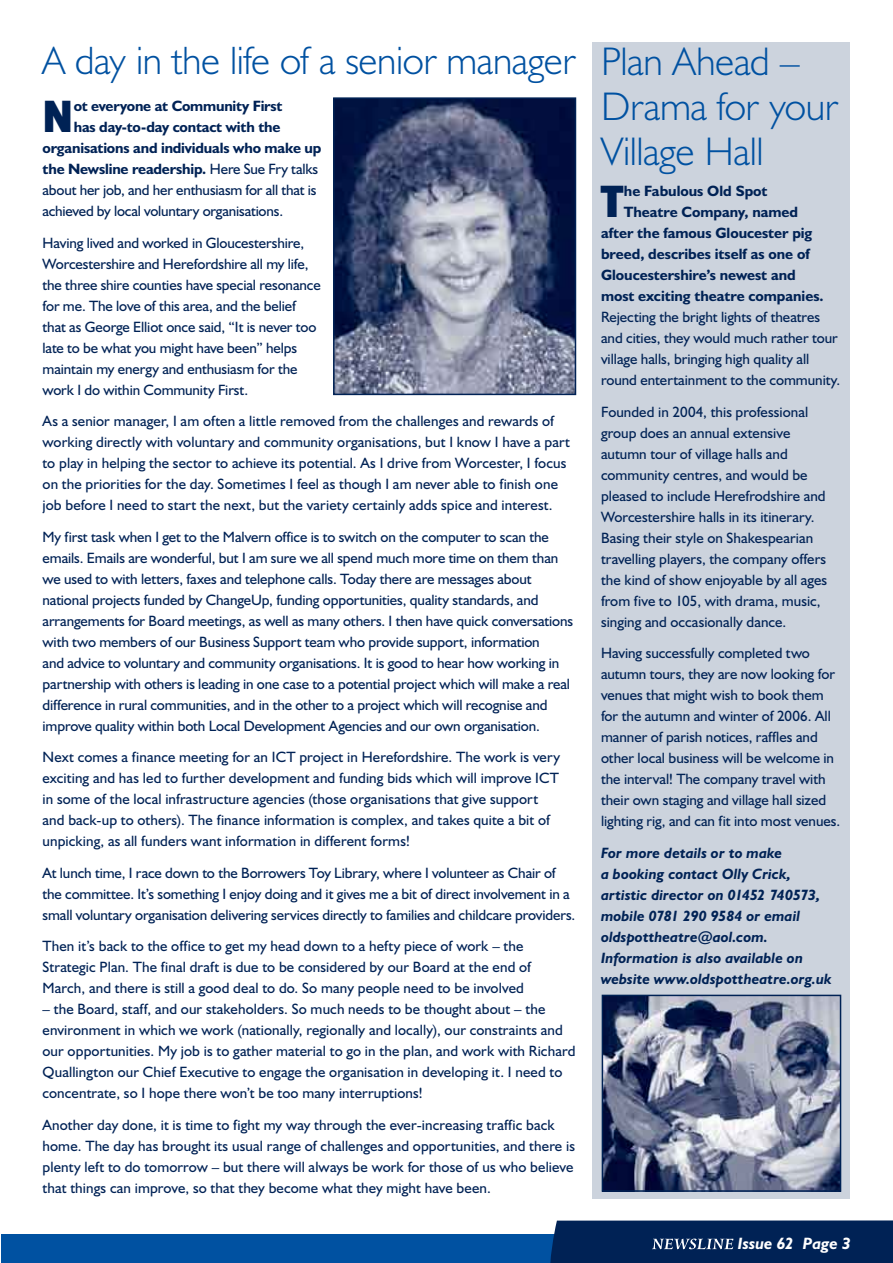
<style>
.page{position:relative;width:893px;height:1263px;background:#fff}
.page>*{position:absolute;margin:0;border:0;box-sizing:border-box;transform-origin:0 0}
.t1{font:700 condensed 45.75px "Humanist 521 BT Xtra";color:#025}
.t2{font:300 40.2px/45px "Humanist 521 BT";letter-spacing:-.01em;color:#0051a1}
.t3{font:300 39.75px "Humanist 521 BT";letter-spacing:-.01em;color:#0051a1}
.t4{font:italic 700 16.5px "Humanist 521 BT";color:#fff}
.t5{font:15px/21px "Humanist 521 BT";color:#025}
.t6{font:700 15px "Humanist 521 BT";letter-spacing:-.005em;color:#025}
.t7{font:italic 700 15px/21px "Humanist 521 BT";letter-spacing:.005em;color:#025}
.s1{font-size:40.2px}
.s2{font-weight:400}
</style>
<div class="page">
<div style="left:1px;top:1234px;width:892px;height:29px;background:#0051a1"></div>
<div style="left:592px;top:43px;width:258px;height:1156px;background:#ccd3dd"></div>
<svg style="left:550px;top:1220px;width:343px;height:43px;background:#092a5b"></svg>
<img style="left:336px;top:100px;width:237px;height:292px">
<div style="left:333px;top:97px;width:243px;height:298px;border:2px solid #025"></div>
<img style="left:605px;top:998px;width:233px;height:191px">
<div style="left:602px;top:995px;width:239px;height:197px;border:2px solid #025"></div>
<h3 class="t3" style="left:43px;top:36px;width:759px">A day in the life of a senior manager <span class="s1">Plan Ahead –</span></h3>
<h2 class="t2" style="left:601px;top:83px;width:239px">Drama for your<br>Village Hall</h2>
<h1 class="t1" style="left:601px;top:173px;width:24px">T</h1>
<p class="t6" style="left:624px;top:182px;width:145px">he Fabulous Old Spot</p>
<h1 class="t1" style="left:43px;top:88px;width:32px">N</h1>
<p class="t6" style="left:74px;top:97px;width:210px">ot everyone at Community First</p>
<p class="t6" style="left:74px;top:118px;width:208px">has day-to-day contact with the</p>
<p class="t6" style="left:43px;top:139px;width:280px">organisations and individuals who make up</p>
<p class="t6" style="left:43px;top:160px;width:277px">the Newsline readership. <span class="s2">Here Sue Fry talks</span></p>
<p class="t5" style="left:43px;top:179px;width:275px">about her job, and her enthusiasm for all that is</p>
<p class="t5" style="left:43px;top:200px;width:242px">achieved by local voluntary organisations.</p>
<p class="t5" style="left:43px;top:232px;width:280px">Having lived and worked in Gloucestershire, Worcestershire and Herefordshire all my life, the three shire counties have special resonance for me. The love of this area, and the belief that as George Elliot once said, “It is never too late to be what you might have been” helps maintain my energy and enthusiasm for the work I do within Community First.</p>
<p class="t5" style="left:43px;top:410px;width:529px">As a senior manager, I am often a little removed from the challenges and rewards of working directly with voluntary and community organisations, but I know I have a part to play in helping the sector to achieve its potential. As I drive from Worcester, I focus on the priorities for the day. Sometimes I feel as though I am never able to finish one job before I need to start the next, but the variety certainly adds spice and interest.</p>
<p class="t5" style="left:43px;top:526px;width:532px">My first task when I get to the Malvern office is to switch on the computer to scan the emails. Emails are wonderful, but I am sure we all spend much more time on them than we used to with letters, faxes and telephone calls. Today there are messages about national projects funded by ChangeUp, funding opportunities, quality standards, and arrangements for Board meetings, as well as many others. I then have quick conversations with two members of our Business Support team who provide support, information<br>and advice to voluntary and community organisations. It is good to hear how working in partnership with others is leading in one case to a potential project which will make a real difference in rural communities, and in the other to a project which will recognise and improve quality within both Local Development Agencies and our own organisation.</p>
<p class="t5" style="left:43px;top:746px;width:519px">Next comes a finance meeting for an ICT project in Herefordshire. The work is very exciting and has led to further development and funding bids which will improve ICT in some of the local infrastructure agencies (those organisations that give support and back-up to others). The finance information is complex, and takes quite a bit of unpicking, as all funders want information in different forms!</p>
<p class="t5" style="left:43px;top:862px;width:534px">At lunch time, I race down to the Borrowers Toy Library, where I volunteer as Chair of the committee. It’s something I enjoy doing and it gives me a bit of direct involvement in a small voluntary organisation delivering services directly to families and childcare providers.</p>
<p class="t5" style="left:43px;top:935px;width:490px">Then it’s back to the office to get my head down to a hefty piece of work – the<br>Strategic Plan. The final draft is due to be considered by our Board at the end of<br>March, and there is still a good deal to do. So many people need to be involved</p>
<p class="t5" style="left:43px;top:998px;width:534px">– the Board, staff, and our stakeholders. So much needs to be thought about – the environment in which we work (nationally, regionally and locally), our constraints and our opportunities. My job is to gather material to go in the plan, and work with Richard Quallington our Chief Executive to engage the organisation in developing it. I need to concentrate, so I hope there won’t be too many interruptions!</p>
<p class="t5" style="left:43px;top:1114px;width:534px">Another day done, it is time to fight my way through the ever-increasing traffic back home. The day has brought its usual range of challenges and opportunities, and there is plenty left to do tomorrow – but there will always be work for those of us who believe that things can improve, so that they become what they might have been.</p>
<p class="t6" style="left:624px;top:203px;width:176px">Theatre Company, named</p>
<p class="t6" style="left:601px;top:224px;width:213px">after the famous Gloucester pig</p>
<p class="t6" style="left:601px;top:245px;width:210px">breed, describes itself as one of</p>
<p class="t6" style="left:601px;top:266px;width:196px">Gloucestershire’s newest and</p>
<p class="t6" style="left:601px;top:287px;width:224px">most exciting theatre companies.</p>
<p class="t5" style="left:601px;top:306px;width:241px">Rejecting the bright lights of theatres and cities, they would much rather tour village halls, bringing high quality all round entertainment to the community.</p>
<p class="t5" style="left:601px;top:401px;width:228px">Founded in 2004, this professional group does an annual extensive autumn tour of village halls and community centres, and would be pleased to include Herefrodshire and Worcestershire halls in its itinerary.<br>Basing their style on Shakespearian travelling players, the company offers the kind of show enjoyable by all ages from five to 105, with drama, music, singing and occasionally dance.</p>
<p class="t5" style="left:601px;top:642px;width:241px">Having successfully completed two autumn tours, they are now looking for venues that might wish to book them for the autumn and winter of 2006. All manner of parish notices, raffles and other local business will be welcome in the interval! The company travel with their own staging and village hall sized lighting rig, and can fit into most venues.</p>
<p class="t7" style="left:601px;top:842px;width:232px">For more details or to make<br>a booking contact Olly Crick, artistic director on 01 452 740573, mobile 0781 290 9584 or email oldspottheatre@aol.com.<br>Information is also available on website www.oldspottheatre.org.uk</p>
<p class="t4" style="left:738px;top:1233px;width:102px">Issue 62 Page</p>
</div>
